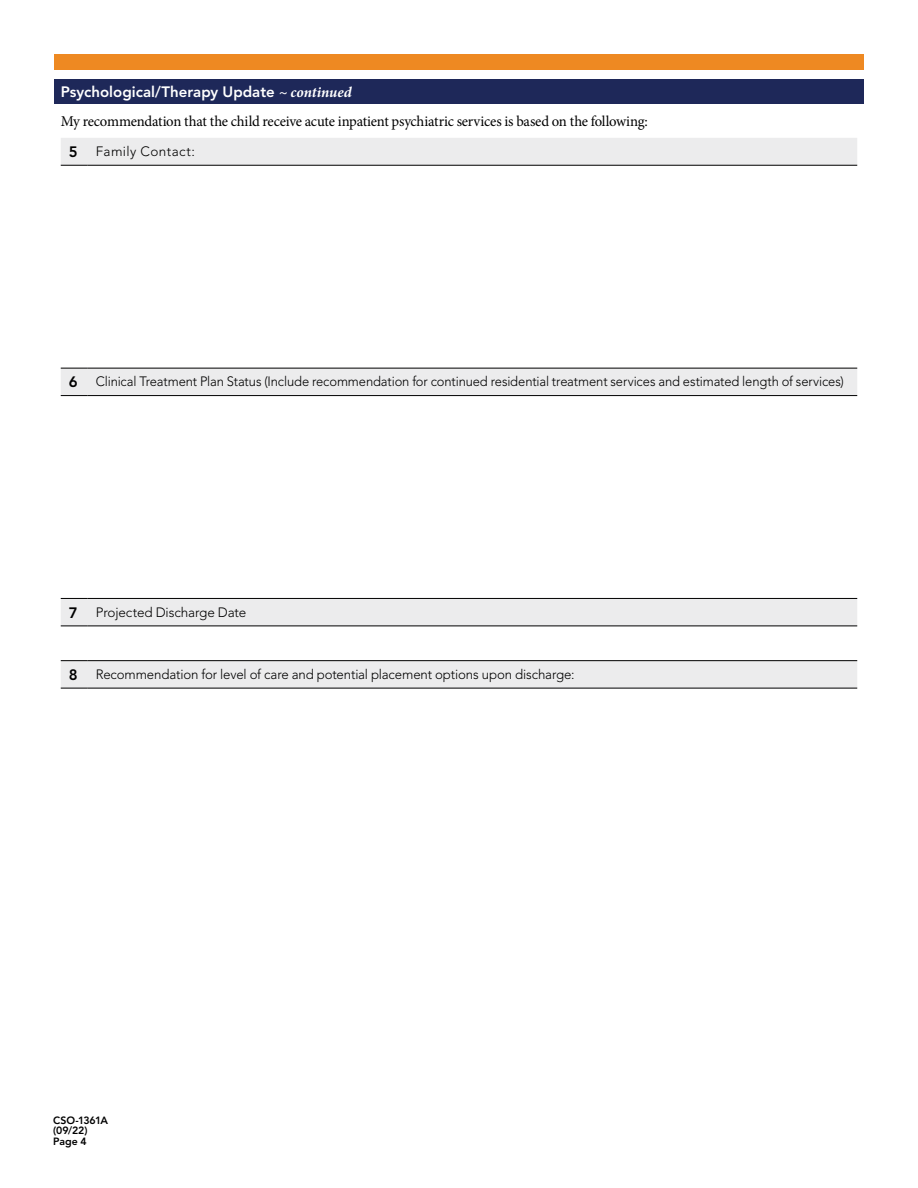
<style>
.page{position:relative;width:918px;height:1188px;background:#fff}
.page>*{position:absolute;margin:0;border:0;box-sizing:border-box;transform-origin:0 0}
.t1{font:15px "Minion Pro";letter-spacing:-.02em;color:#000}
.t2{font:800 15px "Avenir";color:#fff}
.t3{font:300 13.5px "Avenir";letter-spacing:-.01em;color:#000;scale:.96 1}
.t4{font:300 13.5px "Avenir";letter-spacing:-.01em;color:#000}
.t5{font:300 13.5px "Avenir";letter-spacing:.03em;color:#000}
.t6{font:800 10.5px/10.5px "Avenir";letter-spacing:-.01em;color:#000}
.s1{font-family:"Minion Pro";font-weight:700;font-style:italic}
.s2{font-weight:800;font-size:15px}
</style>
<div class="page">
<div style="left:54px;top:54px;width:810px;height:15px;background:#ee8922"></div>
<div style="left:61px;top:138px;width:796px;height:28px;background:#ececed"></div>
<hr style="left:88px;top:165px;width:769px;height:1px;background:#000">
<div style="left:61px;top:368px;width:796px;height:28px;background:#ececed"></div>
<hr style="left:88px;top:395px;width:769px;height:1px;background:#000">
<svg style="left:61px;top:598px;width:796px;height:29px;background:#dededf"></svg>
<hr style="left:88px;top:626px;width:769px;height:1px;background:#000">
<svg style="left:61px;top:660px;width:796px;height:29px;background:#e0e0e1"></svg>
<hr style="left:88px;top:688px;width:769px;height:1px;background:#000">
<div style="left:54px;top:79px;width:810px;height:24px;background:#1e2859"></div>
<p class="t2" style="left:61px;top:83px;width:293px">Psychological/Therapy Update <span class="s1">~ continued</span></p>
<p class="t1" style="left:61px;top:111px;width:589px">My recommendation that the child receive acute inpatient psychiatric services is based on the following:</p>
<p class="t5" style="left:69px;top:143px;width:128px"><span class="s2">5</span> Family Contact:</p>
<p class="t3" style="left:69px;top:374px;width:809px"><span class="s2">6</span> Clinical Treatment Plan Status (Include recommendation for continued residential treatment services and estimated length of services)</p>
<p class="t4" style="left:69px;top:604px;width:179px"><span class="s2">7</span> Projected Discharge Date</p>
<p class="t4" style="left:69px;top:666px;width:507px"><span class="s2">8</span> Recommendation for level of care and potential placement options upon discharge:</p>
<p class="t6" style="left:53px;top:1115px;width:57px">CSO-1361A (09/22)<br>Page 4</p>
</div>
